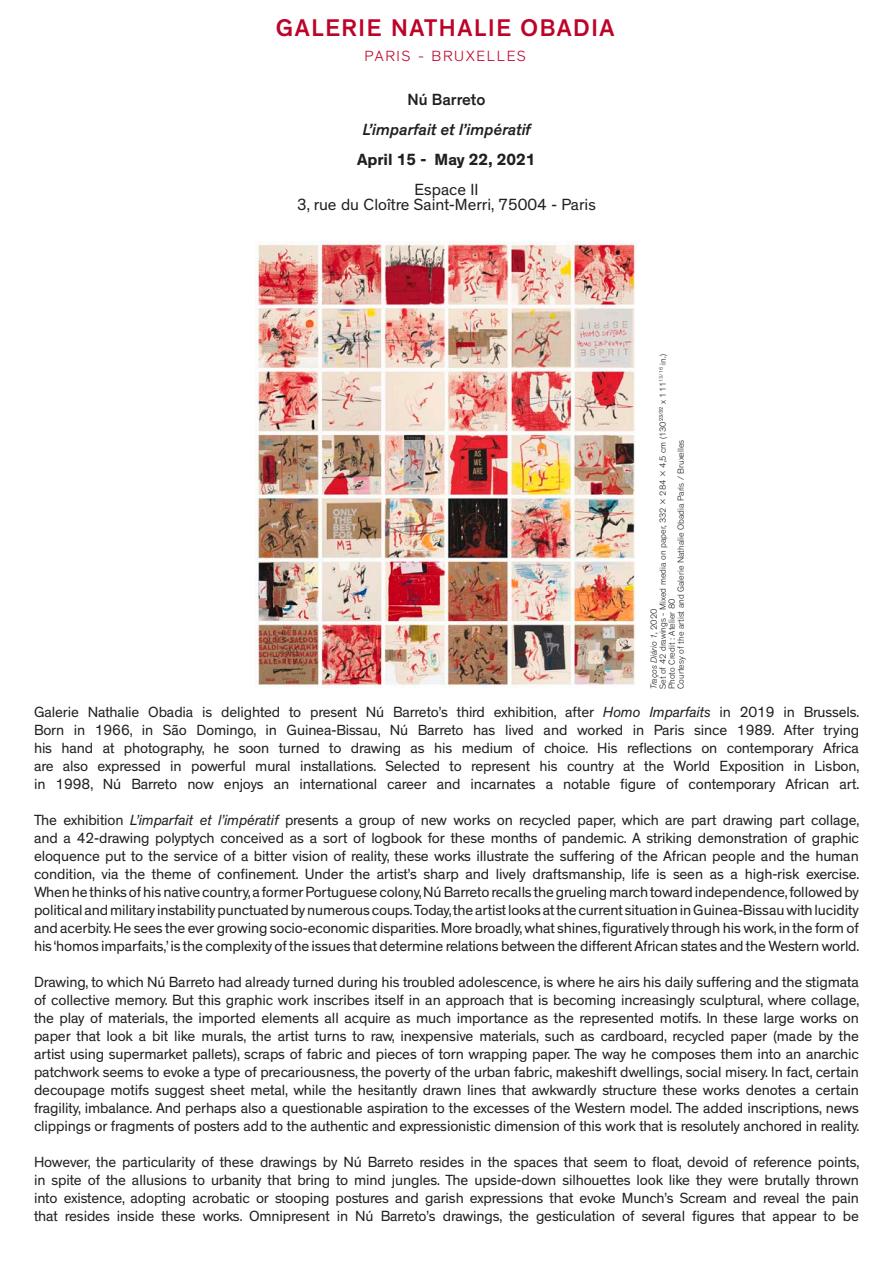
<style>
.page{position:relative;width:893px;height:1263px;background:#fff}
.page>*{position:absolute;margin:0;border:0;box-sizing:border-box;transform-origin:0 0}
.t1{font:500 24.6px "Theinhardt";letter-spacing:.07em;color:#bd032a}
.t2{font:16.5px "Theinhardt";color:#231f20}
.t3{font:italic 500 16.5px "Theinhardt";color:#231f20}
.t4{font:700 16.5px "Theinhardt";color:#231f20}
.t5{font:500 16.5px "Theinhardt";color:#231f20}
.t6{font:15px/18px "Theinhardt";letter-spacing:-.01em;color:#231f20;text-align:justify}
.t7{font:300 15px "Theinhardt";letter-spacing:.12em;color:#bd032a}
.t8{font:300 9px "Theinhardt";color:#231f20}
.t9{font:italic 300 9px "Theinhardt";color:#231f20}
.s1{font-style:italic}
.s2{font-style:normal}
</style>
<div class="page">
<img style="left:255px;top:242px;width:381px;height:446px">
<p class="t1" style="left:276px;top:13px;width:340px">GALERIE NATHALIE OBADIA</p>
<p class="t7" style="left:365px;top:47px;width:163px">PARIS - BRUXELLES</p>
<p class="t5" style="left:408px;top:90px;width:79px">Nú Barreto</p>
<p class="t3" style="left:362px;top:120px;width:170px">L’imparfait et l’impératif</p>
<p class="t4" style="left:357px;top:149px;width:180px">April 15 - May 22, 2021</p>
<p class="t2" style="left:414px;top:180px;width:66px">Espace II</p>
<p class="t2" style="left:297px;top:195px;width:300px">3, rue du Cloître Saint-Merri, 75004 - Paris</p>
<p class="t8" style="left:657px;top:689px;width:336px;rotate:-90deg">Set of 42 drawings - Mixed media on paper, 332 x 284 x 4,5 cm (130<sup>23/32</sup> x 111<sup>13/16</sup> in.)</p>
<p class="t8" style="left:675px;top:689px;width:251px;rotate:-90deg">Courtesy of the artist and Galerie Nathalie Obadia Paris / Bruxelles</p>
<p class="t6" style="left:34px;top:703px;width:827px">Galerie Nathalie Obadia is delighted to present Nú Barreto’s third exhibition, after <span class="s1">Homo Imparfaits</span> in 2019 in Brussels.<br>Born in 1966, in São Domingo, in Guinea-Bissau, Nú Barreto has lived and worked in Paris since 1989. After trying his hand at photography, he soon turned to drawing as his medium of choice. His reflections on contemporary Africa are also expressed in powerful mural installations. Selected to represent his country at the World Exposition in Lisbon, in 1998, Nú Barreto now enjoys an international career and incarnates a notable figure of contemporary African art.</p>
<p class="t6" style="left:34px;top:811px;width:827px">The exhibition <span class="s1">L’imparfait et l’impératif</span> presents a group of new works on recycled paper, which are part drawing part collage, and a 42-drawing polyptych conceived as a sort of logbook for these months of pandemic. A striking demonstration of graphic eloquence put to the service of a bitter vision of reality, these works illustrate the suffering of the African people and the human condition, via the theme of confinement. Under the artist’s sharp and lively draftsmanship, life is seen as a high-risk exercise.</p>
<p class="t6" style="left:34px;top:883px;width:827px">When he thinks of his native country, a former Portuguese colony, Nú Barreto recalls the grueling march toward independence, followed by political and military instability punctuated by numerous coups. Today, the artist looks at the current situation in Guinea-Bissau with lucidity and acerbity. He sees the ever growing socio-economic disparities. More broadly, what shines, figuratively through his work, in the form of his ‘homos imparfaits,’ is the complexity of the issues that determine relations between the different African states and the Western world.</p>
<p class="t6" style="left:34px;top:973px;width:827px">Drawing, to which Nú Barreto had already turned during his troubled adolescence, is where he airs his daily suffering and the stigmata of collective memory. But this graphic work inscribes itself in an approach that is becoming increasingly sculptural, where collage, the play of materials, the imported elements all acquire as much importance as the represented motifs. In these large works on paper that look a bit like murals, the artist turns to raw, inexpensive materials, such as cardboard, recycled paper (made by the artist using supermarket pallets), scraps of fabric and pieces of torn wrapping paper. The way he composes them into an anarchic patchwork seems to evoke a type of precariousness, the poverty of the urban fabric, makeshift dwellings, social misery. In fact, certain decoupage motifs suggest sheet metal, while the hesitantly drawn lines that awkwardly structure these works denotes a certain fragility, imbalance. And perhaps also a questionable aspiration to the excesses of the Western model. The added inscriptions, news clippings or fragments of posters add to the authentic and expressionistic dimension of this work that is resolutely anchored in reality.</p>
<p class="t6" style="left:34px;top:1153px;width:827px">However, the particularity of these drawings by Nú Barreto resides in the spaces that seem to float, devoid of reference points, in spite of the allusions to urbanity that bring to mind jungles. The upside-down silhouettes look like they were brutally thrown into existence, adopting acrobatic or stooping postures and garish expressions that evoke Munch’s Scream and reveal the pain that resides inside these works. Omnipresent in Nú Barreto’s drawings, the gesticulation of several figures that appear to be</p>
<p class="t8" style="left:666px;top:689px;width:92px;rotate:-90deg">Photo Credit : Atelier 80</p>
<p class="t9" style="left:648px;top:689px;width:82px;rotate:-90deg">Traços Diário 1<span class="s2">, 2020</span></p>
</div>
